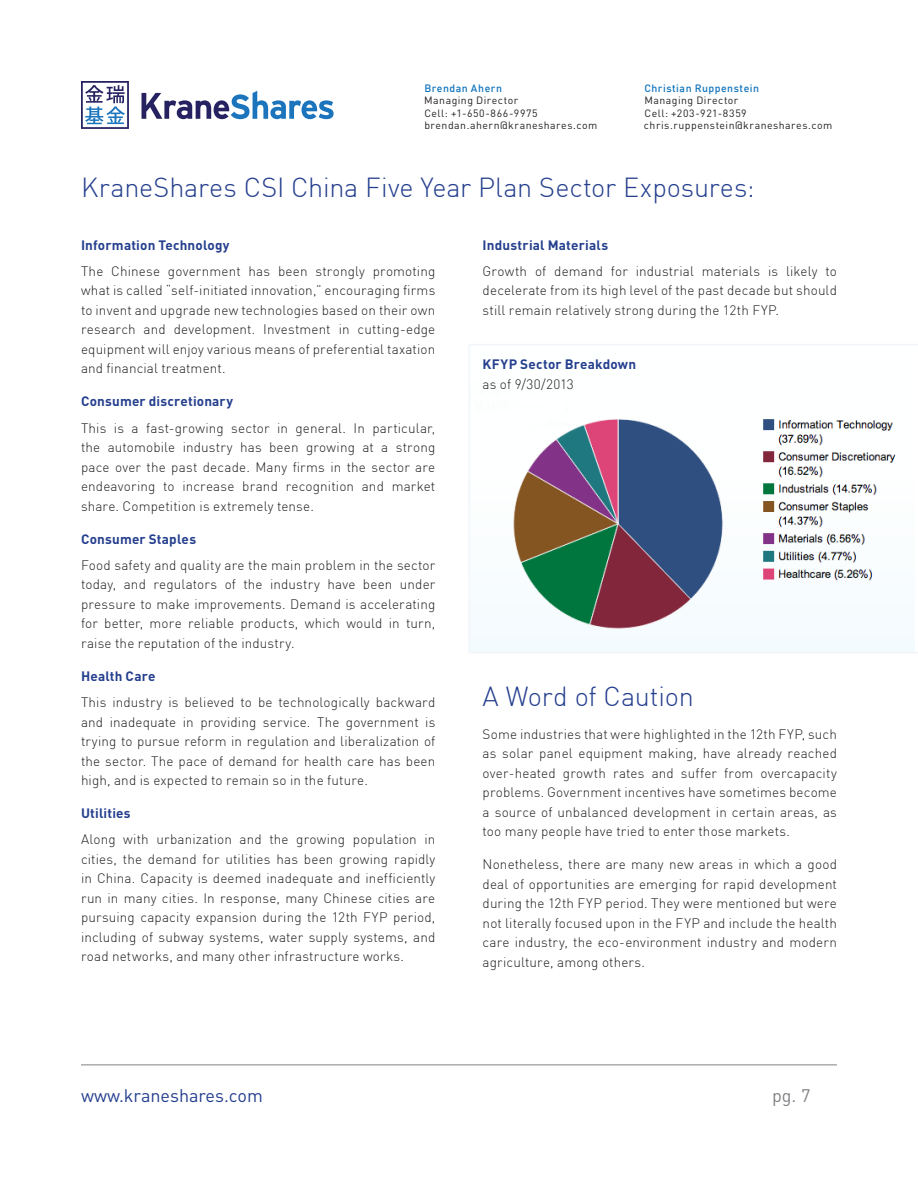
<style>
.page{position:relative;width:918px;height:1188px;background:#fff}
.page>*{position:absolute;margin:0;border:0;box-sizing:border-box;transform-origin:0 0}
.t1{font:300 27px "DIN";letter-spacing:-.005em;color:#253f8e}
.t2{font:18px "DIN";color:#253f8e}
.t3{font:18px "DIN";color:#808285}
.t4{font:300 13.5px/19.5px "DIN";letter-spacing:.01em;color:#231f20;text-align:justify}
.t5{font:700 13.5px "DIN";letter-spacing:.015em;color:#253f8e}
.t6{font:10.5px/12.6px "DIN";letter-spacing:.05em;color:#231f20}
.t7{font:500 10.5px "DIN";letter-spacing:.05em;color:#1074bc}
</style>
<div class="page">
<svg style="left:142px;top:91px;width:192px;height:28px"></svg>
<svg style="left:81px;top:81px;width:48px;height:48px"></svg>
<hr style="left:81px;top:1065px;width:756px;height:1px;background:#808285">
<svg style="left:469px;top:344px;width:449px;height:309px"></svg>
<p class="t7" style="left:424px;top:81px;width:79px">Brendan Ahern</p>
<p class="t6" style="left:424px;top:94px;width:175px">Managing Director<br>Cell: +1-650-866-9975 brendan.ahern@kraneshares.com</p>
<p class="t7" style="left:644px;top:81px;width:116px">Christian Ruppenstein</p>
<p class="t6" style="left:644px;top:94px;width:190px">Managing Director<br>Cell: +203-921-8359 chris.ruppenstein@kraneshares.com</p>
<p class="t1" style="left:81px;top:171px;width:675px">KraneShares CSI China Five Year Plan Sector Exposures:</p>
<p class="t5" style="left:81px;top:236px;width:150px">Information Technology</p>
<p class="t4" style="left:81px;top:261px;width:356px">The Chinese government has been strongly promoting what is called “self-initiated innovation,” encouraging firms to invent and upgrade new technologies based on their own research and development. Investment in cutting-edge equipment will enjoy various means of preferential taxation and financial treatment.</p>
<p class="t5" style="left:81px;top:393px;width:154px">Consumer discretionary</p>
<p class="t4" style="left:81px;top:418px;width:356px">This is a fast-growing sector in general. In particular, the automobile industry has been growing at a strong pace over the past decade. Many firms in the sector are endeavoring to increase brand recognition and market share. Competition is extremely tense.</p>
<p class="t5" style="left:81px;top:530px;width:117px">Consumer Staples</p>
<p class="t4" style="left:81px;top:555px;width:356px">Food safety and quality are the main problem in the sector today, and regulators of the industry have been under pressure to make improvements. Demand is accelerating for better, more reliable products, which would in turn, raise the reputation of the industry.</p>
<p class="t5" style="left:81px;top:667px;width:76px">Health Care</p>
<p class="t4" style="left:81px;top:692px;width:356px">This industry is believed to be technologically backward and inadequate in providing service. The government is trying to pursue reform in regulation and liberalization of the sector. The pace of demand for health care has been high, and is expected to remain so in the future.</p>
<p class="t5" style="left:81px;top:804px;width:51px">Utilities</p>
<p class="t4" style="left:81px;top:830px;width:356px">Along with urbanization and the growing population in cities, the demand for utilities has been growing rapidly in China. Capacity is deemed inadequate and inefficiently run in many cities. In response, many Chinese cities are pursuing capacity expansion during the 12th FYP period, including of subway systems, water supply systems, and road networks, and many other infrastructure works.</p>
<p class="t5" style="left:483px;top:236px;width:127px">Industrial Materials</p>
<p class="t4" style="left:483px;top:261px;width:356px">Growth of demand for industrial materials is likely to decelerate from its high level of the past decade but should still remain relatively strong during the 12th FYP.</p>
<p class="t5" style="left:483px;top:355px;width:155px">KFYP Sector Breakdown</p>
<p class="t4" style="left:483px;top:374px;width:93px">as of 9/30/2013</p>
<p class="t1" style="left:483px;top:680px;width:213px">A Word of Caution</p>
<p class="t4" style="left:483px;top:724px;width:356px">Some industries that were highlighted in the 12th FYP, such as solar panel equipment making, have already reached over-heated growth rates and suffer from overcapacity problems. Government incentives have sometimes become a source of unbalanced development in certain areas, as too many people have tried to enter those markets.</p>
<p class="t4" style="left:483px;top:855px;width:356px">Nonetheless, there are many new areas in which a good deal of opportunities are emerging for rapid development during the 12th FYP period. They were mentioned but were not literally focused upon in the FYP and include the health care industry, the eco-environment industry and modern agriculture, among others.</p>
<h2 class="t2" style="left:81px;top:1084px;width:183px">www.kraneshares.com</h2>
<h2 class="t3" style="left:772px;top:1084px;width:40px">pg. 7</h2>
</div>
